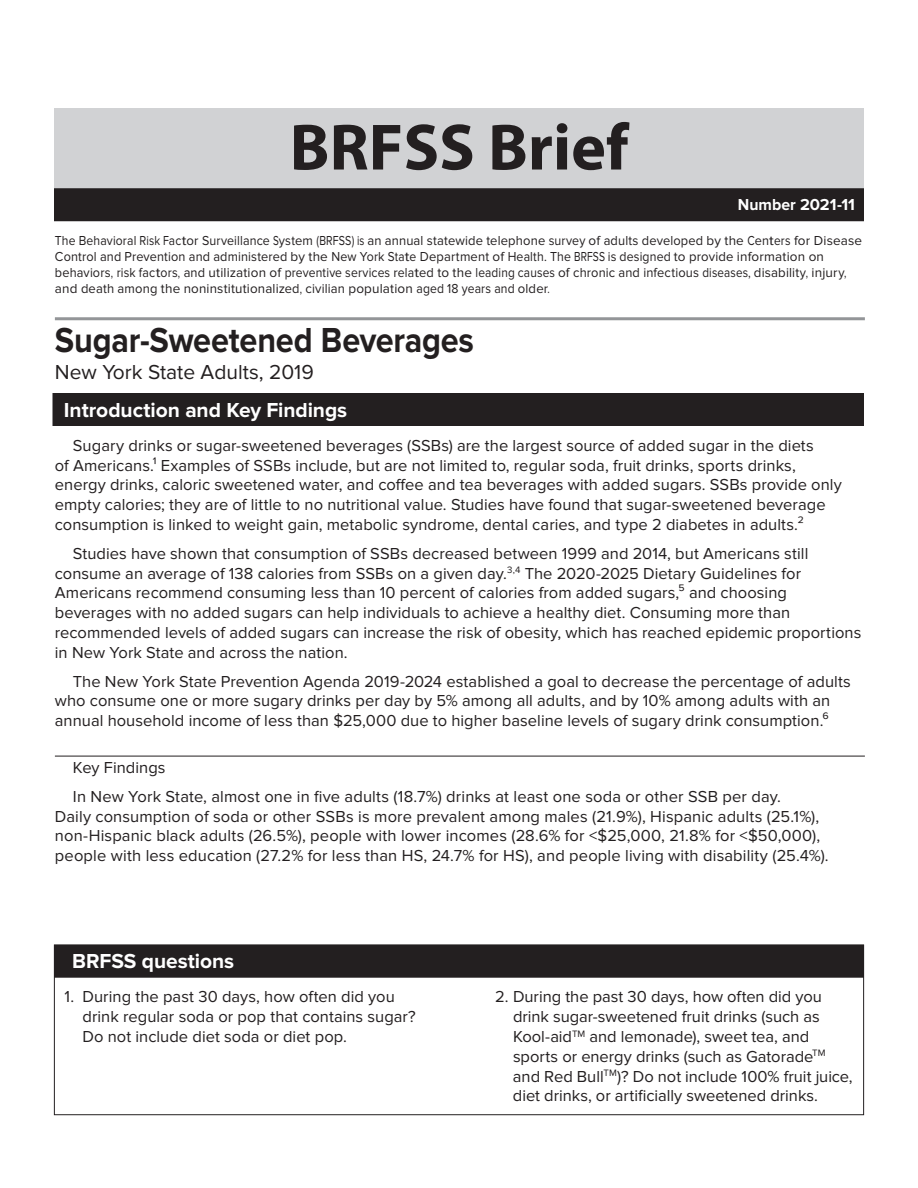
<style>
.page{position:relative;width:918px;height:1188px;background:#fff}
.page>*{position:absolute;margin:0;border:0;box-sizing:border-box;transform-origin:0 0}
.t1{font:700 66px "Myriad Pro";color:#231f20}
.t2{font:700 36px "Proxima Nova";letter-spacing:-.005em;color:#231f20;scale:.9 1}
.t3{font:700 21px "Proxima Nova";letter-spacing:-.005em;color:#fff}
.t4{font:21px "Proxima Nova";color:#231f20}
.t5{font:16.5px/19.8px "Proxima Nova";letter-spacing:.005em;color:#231f20}
.t6{font:700 16.5px "Proxima Nova";color:#fff;scale:.96 1}
.t7{font:13.5px/16.2px "Proxima Nova";letter-spacing:.01em;color:#231f20;scale:.9 1}
</style>
<div class="page">
<div style="left:54px;top:108px;width:810px;height:81px;background:#d1d2d4"></div>
<div style="left:55px;top:189px;width:808px;height:31px;background:#231f20"></div>
<div style="left:54px;top:188px;width:810px;height:33px;border:2px solid #231f20"></div>
<div style="left:53px;top:394px;width:810px;height:31px;background:#231f20"></div>
<div style="left:52px;top:393px;width:812px;height:33px;border:2px solid #231f20"></div>
<div style="left:55px;top:945px;width:808px;height:32px;background:#231f20"></div>
<div style="left:54px;top:945px;width:810px;height:33px;border:2px solid #231f20"></div>
<div style="left:54px;top:945px;width:810px;height:170px;border:1px solid #231f20"></div>
<hr style="left:55px;top:317px;width:810px;height:3px;background:#939598">
<hr style="left:55px;top:756px;width:810px;height:1px;background:#231f20">
<h1 class="t1" style="left:290px;top:104px;width:340px">BRFSS Brief</h1>
<p class="t6" style="left:738px;top:195px;width:124px">Number 2021-11</p>
<p class="t7" style="left:55px;top:232px;width:898px">The Behavioral Risk Factor Surveillance System (BRFSS) is an annual statewide telephone survey of adults developed by the Centers for Disease Control and Prevention and administered by the New York State Department of Health. The BRFSS is designed to provide information on behaviors, risk factors, and utilization of preventive services related to the leading causes of chronic and infectious diseases, disability, injury, and death among the noninstitutionalized, civilian population aged 18 years and older.</p>
<h2 class="t2" style="left:55px;top:319px;width:467px">Sugar-Sweetened Beverages</h2>
<p class="t4" style="left:55px;top:360px;width:260px">New York State Adults, 2019</p>
<p class="t3" style="left:64px;top:398px;width:285px">Introduction and Key Findings</p>
<p class="t5" style="left:55px;top:436px;width:788px;text-indent:18px">Sugary drinks or sugar-sweetened beverages (SSBs) are the largest source of added sugar in the diets<br>of Americans.¹ Examples of SSBs include, but are not limited to, regular soda, fruit drinks, sports drinks, energy drinks, caloric sweetened water, and coffee and tea beverages with added sugars. SSBs provide only empty calories; they are of little to no nutritional value. Studies have found that sugar-sweetened beverage consumption is linked to weight gain, metabolic syndrome, dental caries, and type 2 diabetes in adults.²</p>
<p class="t5" style="left:55px;top:544px;width:808px;text-indent:18px">Studies have shown that consumption of SSBs decreased between 1999 and 2014, but Americans still consume an average of 138 calories from SSBs on a given day.<sup>3,4</sup> The 2020-2025 Dietary Guidelines for Americans recommend consuming less than 10 percent of calories from added sugars,⁵ and choosing beverages with no added sugars can help individuals to achieve a healthy diet. Consuming more than recommended levels of added sugars can increase the risk of obesity, which has reached epidemic proportions in New York State and across the nation.</p>
<p class="t5" style="left:55px;top:671px;width:798px;text-indent:18px">The New York State Prevention Agenda 2019-2024 established a goal to decrease the percentage of adults who consume one or more sugary drinks per day by 5% among all adults, and by 10% among adults with an annual household income of less than $25,000 due to higher baseline levels of sugary drink consumption.⁶</p>
<p class="t5" style="left:73px;top:753px;width:710px;line-height:28.8px">Key Findings<br>In New York State, almost one in five adults (18.7%) drinks at least one soda or other SSB per day.</p>
<p class="t5" style="left:55px;top:806px;width:775px">Daily consumption of soda or other SSBs is more prevalent among males (21.9%), Hispanic adults (25.1%), non-Hispanic black adults (26.5%), people with lower incomes (28.6% for &lt;$25,000, 21.8% for &lt;$50,000), people with less education (27.2% for less than HS, 24.7% for HS), and people living with disability (25.4%).</p>
<p class="t3" style="left:72px;top:949px;width:164px">BRFSS questions</p>
<p class="t5" style="left:83px;top:987px;width:335px;text-indent:-18px">1. During the past 30 days, how often did you drink regular soda or pop that contains sugar?<br>Do not include diet soda or diet pop.</p>
<p class="t5" style="left:513px;top:987px;width:341px;text-indent:-18px">2. During the past 30 days, how often did you drink sugar-sweetened fruit drinks (such as Kool-aid<sup>TM</sup> and lemonade), sweet tea, and sports or energy drinks (such as Gatorade<sup>TM </sup>and Red Bull<sup>TM</sup>)? Do not include 100% fruit juice, diet drinks, or artificially sweetened drinks.</p>
</div>
